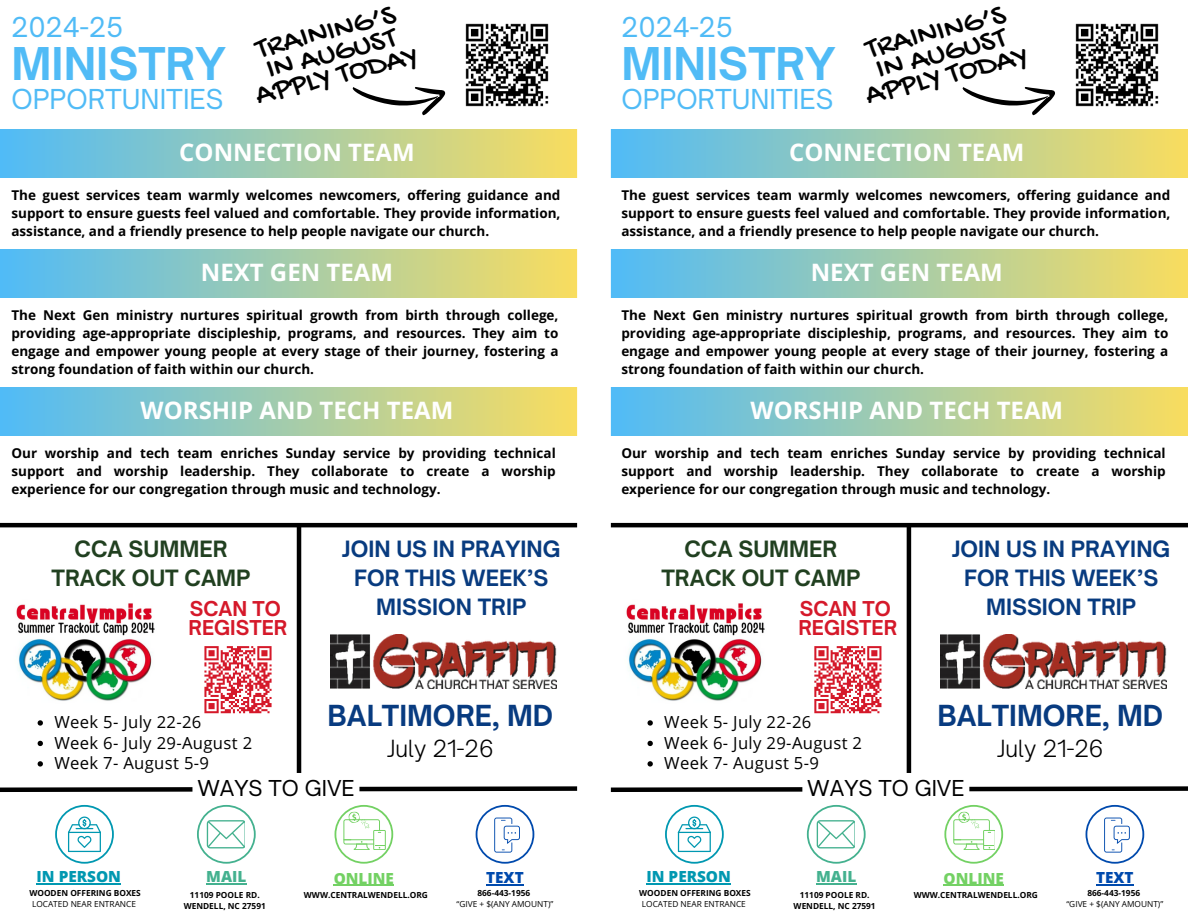
<style>
.page{position:relative;width:1188px;height:918px;background:#fff}
.page>*{position:absolute;margin:0;border:0;box-sizing:border-box;transform-origin:0 0}
.t1{font:700 43.2px "Open Sauce One";color:#50bbf6}
.t2{font:30.6px/22.5px "Gochi Hand";color:#000;text-align:center}
.t3{font:700 27.75px "Open Sauce One";color:#083b80}
.t4{font:26.25px "Open Sauce One";color:#50bbf6}
.t5{font:700 24px "Open Sans";color:#fff}
.t6{font:300 22.65px "Open Sauce One";color:#000}
.t7{font:700 21.45px/29.2px "Open Sauce One";color:#083b7f;text-align:center}
.t8{font:700 21.45px/29.2px "Open Sauce One";color:#214020;text-align:center}
.t9{font:21px "Open Sauce One";color:#000}
.t10{font:700 19.65px "Open Sauce One";color:#d5192a}
.t11{font:16.65px "Open Sans";letter-spacing:.02em;color:#000}
.t12{font:800 15.3px "Open Sans";color:#0098b1}
.t13{font:800 15.3px "Open Sans";color:#73d163}
.t14{font:800 15.3px "Open Sans";color:#44b18f}
.t15{font:800 15.3px "Open Sans";color:#004aad}
.t16{font:700 13.5px/18px "Open Sans";color:#000;text-align:justify}
.t17{font:700 8.25px "Open Sans";color:#000}
.t18{font:8.25px "Open Sans";color:#000}
</style>
<div class="page">
<hr style="left:37px;top:883px;width:84px;height:2px;background:#0098b1">
<hr style="left:334px;top:885px;width:60px;height:1px;background:#73d163">
<hr style="left:206px;top:883px;width:40px;height:2px;background:#44b18f">
<hr style="left:486px;top:884px;width:38px;height:1px;background:#004aad">
<hr style="left:0;top:523px;width:602px;height:4px;background:#000">
<img style="left:16px;top:603px;width:139px;height:98px">
<svg style="left:204px;top:646px;width:68px;height:67px"></svg>
<img style="left:331px;top:635px;width:226px;height:53px">
<hr style="left:297px;top:525px;width:4px;height:265px;background:#000">
<div style="left:0;top:130px;width:594px;height:47px;background:linear-gradient(to right,#50bbf7,#fdde5a)"></div>
<div style="left:0;top:250px;width:594px;height:47px;background:linear-gradient(to right,#50bbf7,#fdde5a)"></div>
<div style="left:0;top:388px;width:594px;height:47px;background:linear-gradient(to right,#50bbf7,#fdde5a)"></div>
<svg style="left:352px;top:87px;width:98px;height:52px"></svg>
<img style="left:465px;top:23px;width:84px;height:84px">
<svg style="left:38px;top:720px;width:5px;height:6px"></svg>
<svg style="left:38px;top:741px;width:5px;height:5px"></svg>
<svg style="left:38px;top:761px;width:5px;height:6px"></svg>
<svg style="left:0;top:773px;width:577px;height:91px"></svg>
<hr style="left:647px;top:883px;width:84px;height:2px;background:#0098b1">
<hr style="left:944px;top:885px;width:60px;height:1px;background:#73d163">
<hr style="left:816px;top:883px;width:40px;height:2px;background:#44b18f">
<hr style="left:1096px;top:884px;width:38px;height:1px;background:#004aad">
<hr style="left:590px;top:523px;width:598px;height:4px;background:#000">
<img style="left:626px;top:603px;width:139px;height:98px">
<svg style="left:814px;top:646px;width:67px;height:67px"></svg>
<img style="left:941px;top:635px;width:226px;height:53px">
<hr style="left:907px;top:525px;width:4px;height:265px;background:#000">
<div style="left:610px;top:130px;width:578px;height:47px;background:linear-gradient(to right,#50bbf7,#f9dd5f)"></div>
<div style="left:610px;top:250px;width:578px;height:47px;background:linear-gradient(to right,#50bbf7,#f9dd5f)"></div>
<div style="left:610px;top:388px;width:578px;height:47px;background:linear-gradient(to right,#50bbf7,#f9dd5f)"></div>
<div style="left:577px;top:0;width:34px;height:918px;background:#fff"></div>
<svg style="left:962px;top:87px;width:98px;height:52px"></svg>
<img style="left:1075px;top:23px;width:84px;height:84px">
<svg style="left:648px;top:720px;width:5px;height:6px"></svg>
<svg style="left:648px;top:741px;width:5px;height:5px"></svg>
<svg style="left:648px;top:761px;width:5px;height:6px"></svg>
<svg style="left:610px;top:773px;width:578px;height:91px"></svg>
<p class="t4" style="left:11px;top:11px;width:113px">2024-25</p>
<p class="t1" style="left:11px;top:36px;width:216px">MINISTRY</p>
<p class="t4" style="left:11px;top:83px;width:214px">OPPORTUNITIES</p>
<p class="t2" style="left:243px;top:43px;width:168px;rotate:-14deg">TRAINING’S<br>IN AUGUST<br>APPLY TODAY</p>
<p class="t4" style="left:621px;top:11px;width:113px">2024-25</p>
<p class="t1" style="left:621px;top:36px;width:216px">MINISTRY</p>
<p class="t4" style="left:621px;top:83px;width:214px">OPPORTUNITIES</p>
<p class="t2" style="left:853px;top:43px;width:168px;rotate:-14deg">TRAINING’S<br>IN AUGUST<br>APPLY TODAY</p>
<p class="t5" style="left:179px;top:136px;width:237px">CONNECTION TEAM</p>
<h6 class="t5" style="left:789px;top:136px;width:237px">CONNECTION TEAM</h6>
<p class="t16" style="left:11px;top:186px;width:551px">The guest services team warmly welcomes newcomers, offering guidance and support to ensure guests feel valued and comfortable. They provide information, assistance, and a friendly presence to help people navigate our church.</p>
<p class="t16" style="left:621px;top:186px;width:551px">The guest services team warmly welcomes newcomers, offering guidance and support to ensure guests feel valued and comfortable. They provide information, assistance, and a friendly presence to help people navigate our church.</p>
<h3 class="t5" style="left:201px;top:256px;width:194px">NEXT GEN TEAM</h3>
<p class="t5" style="left:811px;top:256px;width:194px">NEXT GEN TEAM</p>
<p class="t16" style="left:11px;top:306px;width:549px">The Next Gen ministry nurtures spiritual growth from birth through college, providing age-appropriate discipleship, programs, and resources. They aim to engage and empower young people at every stage of their journey, fostering a strong foundation of faith within our church.</p>
<p class="t16" style="left:621px;top:306px;width:549px">The Next Gen ministry nurtures spiritual growth from birth through college, providing age-appropriate discipleship, programs, and resources. They aim to engage and empower young people at every stage of their journey, fostering a strong foundation of faith within our church.</p>
<h3 class="t5" style="left:141px;top:394px;width:314px">WORSHIP AND TECH TEAM</h3>
<p class="t5" style="left:751px;top:394px;width:314px">WORSHIP AND TECH TEAM</p>
<p class="t16" style="left:11px;top:444px;width:546px">Our worship and tech team enriches Sunday service by providing technical support and worship leadership. They collaborate to create a worship experience for our congregation through music and technology.</p>
<p class="t16" style="left:621px;top:444px;width:546px">Our worship and tech team enriches Sunday service by providing technical support and worship leadership. They collaborate to create a worship experience for our congregation through music and technology.</p>
<h5 class="t8" style="left:52px;top:534px;width:201px">CCA SUMMER<br>TRACK OUT CAMP</h5>
<h5 class="t10" style="left:190px;top:597px;width:93px">SCAN TO</h5>
<p class="t10" style="left:189px;top:616px;width:100px">REGISTER</p>
<p class="t7" style="left:342px;top:534px;width:219px">JOIN US IN PRAYING<br>FOR THIS WEEK’S<br>MISSION TRIP</p>
<p class="t8" style="left:661px;top:534px;width:201px">CCA SUMMER<br>TRACK OUT CAMP</p>
<p class="t10" style="left:800px;top:597px;width:93px">SCAN TO</p>
<p class="t10" style="left:798px;top:616px;width:100px">REGISTER</p>
<p class="t7" style="left:952px;top:534px;width:219px">JOIN US IN PRAYING<br>FOR THIS WEEK’S<br>MISSION TRIP</p>
<p class="t11" style="left:54px;top:711px;width:149px">Week 5- July 22-26</p>
<h5 class="t11" style="left:54px;top:731px;width:199px">Week 6- July 29-August 2</h5>
<h5 class="t11" style="left:54px;top:751px;width:156px">Week 7- August 5-9</h5>
<h3 class="t3" style="left:328px;top:699px;width:227px">BALTIMORE, MD</h3>
<h3 class="t6" style="left:387px;top:734px;width:108px">July 21-26</h3>
<p class="t11" style="left:664px;top:711px;width:149px">Week 5- July 22-26</p>
<p class="t11" style="left:664px;top:731px;width:199px">Week 6- July 29-August 2</p>
<p class="t11" style="left:664px;top:751px;width:156px">Week 7- August 5-9</p>
<h6 class="t3" style="left:938px;top:699px;width:227px">BALTIMORE, MD</h6>
<p class="t6" style="left:997px;top:734px;width:108px">July 21-26</p>
<p class="t9" style="left:197px;top:775px;width:159px">WAYS TO GIVE</p>
<p class="t9" style="left:807px;top:775px;width:159px">WAYS TO GIVE</p>
<h2 class="t12" style="left:37px;top:866px;width:86px">IN PERSON</h2>
<h2 class="t17" style="left:29px;top:887px;width:113px">WOODEN OFFERING BOXES</h2>
<h4 class="t18" style="left:32px;top:898px;width:105px">LOCATED NEAR ENTRANCE</h4>
<p class="t14" style="left:206px;top:866px;width:42px">MAIL</p>
<p class="t17" style="left:190px;top:889px;width:71px">11109 POOLE RD.</p>
<p class="t17" style="left:184px;top:900px;width:84px">WENDELL, NC 27591</p>
<h4 class="t13" style="left:334px;top:867px;width:62px">ONLINE</h4>
<p class="t17" style="left:304px;top:889px;width:126px">WWW.CENTRALWENDELL.ORG</p>
<h3 class="t15" style="left:486px;top:867px;width:39px">TEXT</h3>
<h3 class="t17" style="left:477px;top:887px;width:54px">866-443-1956</h3>
<p class="t18" style="left:457px;top:898px;width:98px">“GIVE + $(ANY AMOUNT)”</p>
<h1 class="t12" style="left:647px;top:866px;width:86px">IN PERSON</h1>
<p class="t17" style="left:639px;top:887px;width:113px">WOODEN OFFERING BOXES</p>
<p class="t18" style="left:642px;top:898px;width:105px">LOCATED NEAR ENTRANCE</p>
<p class="t14" style="left:816px;top:866px;width:42px">MAIL</p>
<p class="t17" style="left:800px;top:889px;width:71px">11109 POOLE RD.</p>
<p class="t17" style="left:794px;top:900px;width:84px">WENDELL, NC 27591</p>
<h1 class="t13" style="left:944px;top:867px;width:62px">ONLINE</h1>
<p class="t17" style="left:914px;top:889px;width:126px">WWW.CENTRALWENDELL.ORG</p>
<p class="t15" style="left:1096px;top:867px;width:39px">TEXT</p>
<p class="t17" style="left:1087px;top:887px;width:54px">866-443-1956</p>
<p class="t18" style="left:1066px;top:898px;width:98px">“GIVE + $(ANY AMOUNT)”</p>
</div>
